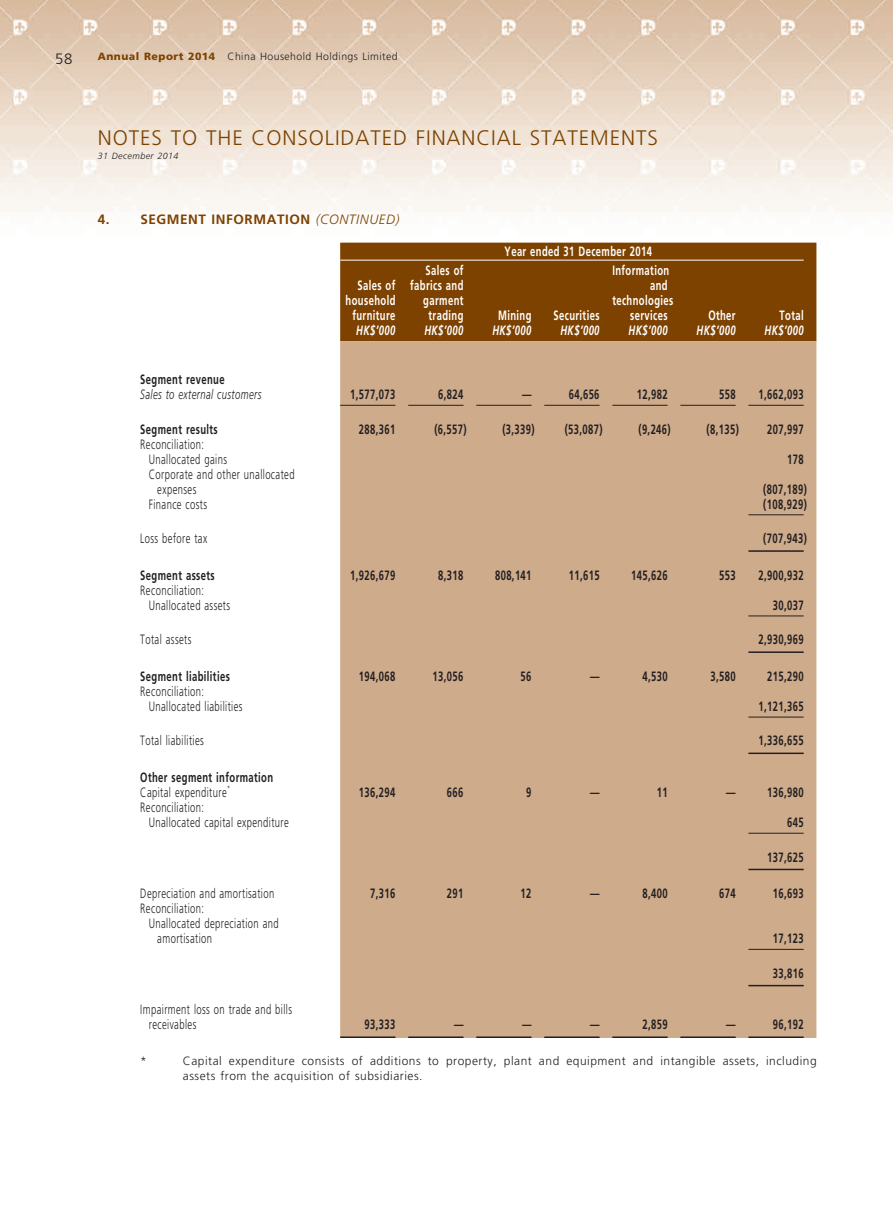
<style>
.page{position:relative;width:893px;height:1212px;background:#fff}
.page>*{position:absolute;margin:0;border:0;box-sizing:border-box;transform-origin:0 0}
.t1{font:300 21px "Frutiger";letter-spacing:.04em;color:#7e4200}
.t2{font:300 15px "Frutiger";color:#231f20}
.t3{font:700 13.5px "Frutiger";letter-spacing:.04em;color:#231f20;scale:.7 1}
.t4{font:300 13.5px/15px "Frutiger";letter-spacing:.04em;color:#231f20;scale:.7 1}
.t5{font:700 13.5px/15px "Frutiger";letter-spacing:.04em;color:#fff;text-align:right;scale:.7 1}
.t6{font:italic 700 13.5px "Frutiger";letter-spacing:.04em;color:#fff;scale:.7 1}
.t7{font:700 13.5px "Frutiger";letter-spacing:.04em;color:#7e4200}
.t8{font:italic 300 13.5px "Frutiger";letter-spacing:.04em;color:#231f20;scale:.7 1}
.t9{font:300 12px/15px "Frutiger";letter-spacing:.04em;color:#231f20}
.t10{font:300 10.5px "Frutiger";letter-spacing:.04em;color:#231f20}
.t11{font:italic 300 9px "Frutiger";letter-spacing:.04em;color:#231f20}
.t12{font:300 7.8px "Frutiger";color:#231f20;scale:.7 1}
.s1{font-weight:900;color:#7e4200}
.s2{font-weight:300;font-style:italic}
</style>
<div class="page">
<img style="left:0;top:0;width:893px;height:1038px">
<div style="left:340px;top:243px;width:476px;height:98px;background:#7e4200"></div>
<div style="left:340px;top:341px;width:476px;height:697px;background:#ceab8b"></div>
<hr style="left:340px;top:260px;width:464px;height:1px;background:#fff">
<hr style="left:340px;top:405px;width:55px;height:1px;background:#231f20">
<hr style="left:408px;top:405px;width:55px;height:1px;background:#231f20">
<hr style="left:476px;top:405px;width:55px;height:1px;background:#231f20">
<hr style="left:544px;top:405px;width:56px;height:1px;background:#231f20">
<hr style="left:612px;top:405px;width:56px;height:1px;background:#231f20">
<hr style="left:680px;top:405px;width:56px;height:1px;background:#231f20">
<hr style="left:748px;top:405px;width:56px;height:1px;background:#231f20">
<hr style="left:748px;top:514px;width:56px;height:1px;background:#231f20">
<hr style="left:748px;top:550px;width:56px;height:2px;background:#231f20">
<hr style="left:748px;top:615px;width:56px;height:1px;background:#231f20">
<hr style="left:748px;top:651px;width:56px;height:2px;background:#231f20">
<hr style="left:748px;top:717px;width:56px;height:1px;background:#231f20">
<hr style="left:748px;top:752px;width:56px;height:2px;background:#231f20">
<hr style="left:748px;top:833px;width:56px;height:1px;background:#231f20">
<hr style="left:748px;top:869px;width:56px;height:1px;background:#231f20">
<hr style="left:748px;top:949px;width:56px;height:1px;background:#231f20">
<hr style="left:748px;top:985px;width:56px;height:1px;background:#231f20">
<hr style="left:340px;top:1036px;width:55px;height:2px;background:#231f20">
<hr style="left:408px;top:1036px;width:55px;height:2px;background:#231f20">
<hr style="left:476px;top:1036px;width:55px;height:2px;background:#231f20">
<hr style="left:544px;top:1036px;width:56px;height:2px;background:#231f20">
<hr style="left:612px;top:1036px;width:56px;height:2px;background:#231f20">
<hr style="left:680px;top:1036px;width:56px;height:2px;background:#231f20">
<hr style="left:748px;top:1036px;width:56px;height:2px;background:#231f20">
<p class="t2" style="left:55px;top:50px;width:19px">58</p>
<p class="t10" style="left:98px;top:50px;width:301px"><span class="s1">Annual Report 2014</span> China Household Holdings Limited</p>
<h1 class="t1" style="left:98px;top:126px;width:239px">Notes to th e Consolida</h1>
<h1 class="t1" style="left:370px;top:126px;width:118px">ted Financial</h1>
<h1 class="t1" style="left:530px;top:126px;width:130px">Statem ents</h1>
<p class="t11" style="left:98px;top:151px;width:82px">31 December 2014</p>
<p class="t7" style="left:98px;top:211px;width:303px">4. SEGM ENT INFORMATION <span class="s2">(CONTINUED)</span></p>
<p class="t5" style="left:505px;top:243px;width:212px">Year ended 31 December 2014</p>
<p class="t5" style="left:410px;top:263px;width:78px">Sales of fabrics and garment trading</p>
<p class="t5" style="left:612px;top:263px;width:83px">Information</p>
<p class="t5" style="left:650px;top:278px;width:27px">and</p>
<p class="t5" style="left:612px;top:293px;width:89px">technologies</p>
<p class="t5" style="left:630px;top:308px;width:55px">services</p>
<p class="t5" style="left:708px;top:308px;width:41px">Other</p>
<p class="t5" style="left:779px;top:308px;width:36px">Total</p>
<p class="t5" style="left:346px;top:278px;width:73px">Sales of household furniture</p>
<p class="t5" style="left:498px;top:308px;width:49px">Mining</p>
<p class="t5" style="left:553px;top:308px;width:67px">Securities</p>
<p class="t6" style="left:356px;top:322px;width:57px">HK$’000</p>
<p class="t6" style="left:424px;top:322px;width:57px">HK$’000</p>
<p class="t6" style="left:492px;top:322px;width:57px">HK$’000</p>
<p class="t6" style="left:560px;top:322px;width:57px">HK$’000</p>
<p class="t6" style="left:628px;top:322px;width:57px">HK$’000</p>
<p class="t6" style="left:696px;top:322px;width:57px">HK$’000</p>
<p class="t6" style="left:764px;top:322px;width:57px">HK$’000</p>
<p class="t3" style="left:140px;top:371px;width:122px">Segment revenue</p>
<p class="t8" style="left:140px;top:387px;width:174px">Sales to external customers</p>
<p class="t3" style="left:350px;top:386px;width:66px">1,577,073</p>
<p class="t3" style="left:438px;top:386px;width:38px">6,824</p>
<p class="t3" style="left:522px;top:386px;width:15px">—</p>
<p class="t3" style="left:569px;top:386px;width:46px">64,656</p>
<p class="t3" style="left:637px;top:386px;width:46px">12,982</p>
<p class="t3" style="left:719px;top:386px;width:25px">558</p>
<p class="t3" style="left:758px;top:386px;width:66px">1,662,093</p>
<p class="t3" style="left:140px;top:421px;width:112px">Segment results</p>
<p class="t3" style="left:359px;top:421px;width:54px">288,361</p>
<p class="t3" style="left:434px;top:421px;width:48px">(6,557)</p>
<p class="t3" style="left:502px;top:421px;width:48px">(3,339)</p>
<p class="t3" style="left:565px;top:421px;width:56px">(53,087)</p>
<p class="t3" style="left:638px;top:421px;width:48px">(9,246)</p>
<p class="t3" style="left:706px;top:421px;width:48px">(8,135)</p>
<p class="t3" style="left:767px;top:421px;width:54px">207,997</p>
<p class="t4" style="left:149px;top:437px;width:113px;text-indent:-9px">Reconciliation:<br>Unallocated gains</p>
<p class="t3" style="left:787px;top:451px;width:25px">178</p>
<p class="t4" style="left:157px;top:467px;width:198px;text-indent:-9px">Corporate and other unallocated expenses</p>
<p class="t3" style="left:763px;top:481px;width:64px">(807,189)</p>
<p class="t4" style="left:149px;top:497px;width:85px">Finance costs</p>
<p class="t3" style="left:763px;top:496px;width:64px">(108,929)</p>
<p class="t4" style="left:140px;top:531px;width:97px">Loss before tax</p>
<p class="t3" style="left:763px;top:530px;width:64px">(707,943)</p>
<p class="t3" style="left:140px;top:567px;width:108px">Segment assets</p>
<p class="t3" style="left:350px;top:567px;width:66px">1,926,679</p>
<p class="t3" style="left:438px;top:567px;width:38px">8,318</p>
<p class="t3" style="left:495px;top:567px;width:54px">808,141</p>
<p class="t3" style="left:569px;top:567px;width:46px">11,615</p>
<p class="t3" style="left:631px;top:567px;width:54px">145,626</p>
<p class="t3" style="left:719px;top:567px;width:25px">553</p>
<p class="t3" style="left:758px;top:567px;width:66px">2,900,932</p>
<p class="t4" style="left:149px;top:583px;width:118px;text-indent:-9px">Reconciliation:<br>Unallocated assets</p>
<p class="t3" style="left:773px;top:597px;width:46px">30,037</p>
<p class="t4" style="left:140px;top:632px;width:74px">Total assets</p>
<p class="t3" style="left:758px;top:632px;width:66px">2,930,969</p>
<p class="t3" style="left:140px;top:668px;width:129px">Segment liabilities</p>
<p class="t3" style="left:359px;top:668px;width:54px">194,068</p>
<p class="t3" style="left:433px;top:668px;width:46px">13,056</p>
<p class="t3" style="left:521px;top:668px;width:17px">56</p>
<p class="t3" style="left:590px;top:668px;width:15px">—</p>
<p class="t3" style="left:642px;top:668px;width:38px">4,530</p>
<p class="t3" style="left:710px;top:668px;width:38px">3,580</p>
<p class="t3" style="left:767px;top:668px;width:54px">215,290</p>
<p class="t4" style="left:149px;top:684px;width:135px;text-indent:-9px">Reconciliation:<br>Unallocated liabilities</p>
<p class="t3" style="left:758px;top:698px;width:66px">1,121,365</p>
<p class="t4" style="left:140px;top:733px;width:92px">Total liabilities</p>
<p class="t3" style="left:758px;top:733px;width:66px">1,336,655</p>
<p class="t3" style="left:140px;top:769px;width:191px">Other segment information</p>
<p class="t4" style="left:140px;top:785px;width:125px">Capital expenditure</p>
<p class="t12" style="left:227px;top:783px;width:6px">*</p>
<p class="t3" style="left:359px;top:784px;width:54px">136,294</p>
<p class="t3" style="left:447px;top:784px;width:25px">666</p>
<p class="t3" style="left:526px;top:784px;width:9px">9</p>
<p class="t3" style="left:590px;top:784px;width:15px">—</p>
<p class="t3" style="left:657px;top:784px;width:17px">11</p>
<p class="t3" style="left:726px;top:784px;width:112px">— 136,980</p>
<p class="t4" style="left:149px;top:800px;width:202px;text-indent:-9px">Reconciliation:<br>Unallocated capital expenditure</p>
<p class="t3" style="left:787px;top:814px;width:25px">645</p>
<p class="t3" style="left:767px;top:849px;width:54px">137,625</p>
<p class="t4" style="left:140px;top:886px;width:193px">Depreciation and amortisation</p>
<p class="t3" style="left:370px;top:885px;width:38px">7,316</p>
<p class="t3" style="left:447px;top:885px;width:25px">291</p>
<p class="t3" style="left:521px;top:885px;width:17px">12</p>
<p class="t3" style="left:590px;top:885px;width:15px">—</p>
<p class="t3" style="left:642px;top:885px;width:38px">8,400</p>
<p class="t3" style="left:719px;top:885px;width:25px">674</p>
<p class="t3" style="left:773px;top:885px;width:46px">16,693</p>
<p class="t4" style="left:140px;top:901px;width:93px">Reconciliation:</p>
<p class="t4" style="left:149px;top:916px;width:187px">Unallocated depreciation and</p>
<p class="t4" style="left:157px;top:931px;width:80px">amortisation</p>
<p class="t3" style="left:773px;top:930px;width:46px">17,123</p>
<p class="t3" style="left:773px;top:965px;width:46px">33,816</p>
<p class="t4" style="left:149px;top:1002px;width:206px;text-indent:-9px">Impairment loss on trade and bills receivables</p>
<p class="t3" style="left:365px;top:1017px;width:46px">93,333</p>
<p class="t3" style="left:454px;top:1017px;width:15px">—</p>
<p class="t3" style="left:522px;top:1017px;width:15px">—</p>
<p class="t3" style="left:590px;top:1017px;width:15px">—</p>
<p class="t3" style="left:642px;top:1017px;width:38px">2,859</p>
<p class="t3" style="left:726px;top:1017px;width:15px">—</p>
<p class="t3" style="left:773px;top:1017px;width:46px">96,192</p>
<p class="t9" style="left:140px;top:1054px;width:8px">*</p>
<p class="t9" style="left:183px;top:1054px;width:635px">Capital expenditure consists of additions to property, plant and equipment and intangible assets, including assets from the acquisition of subsidiaries.</p>
</div>
